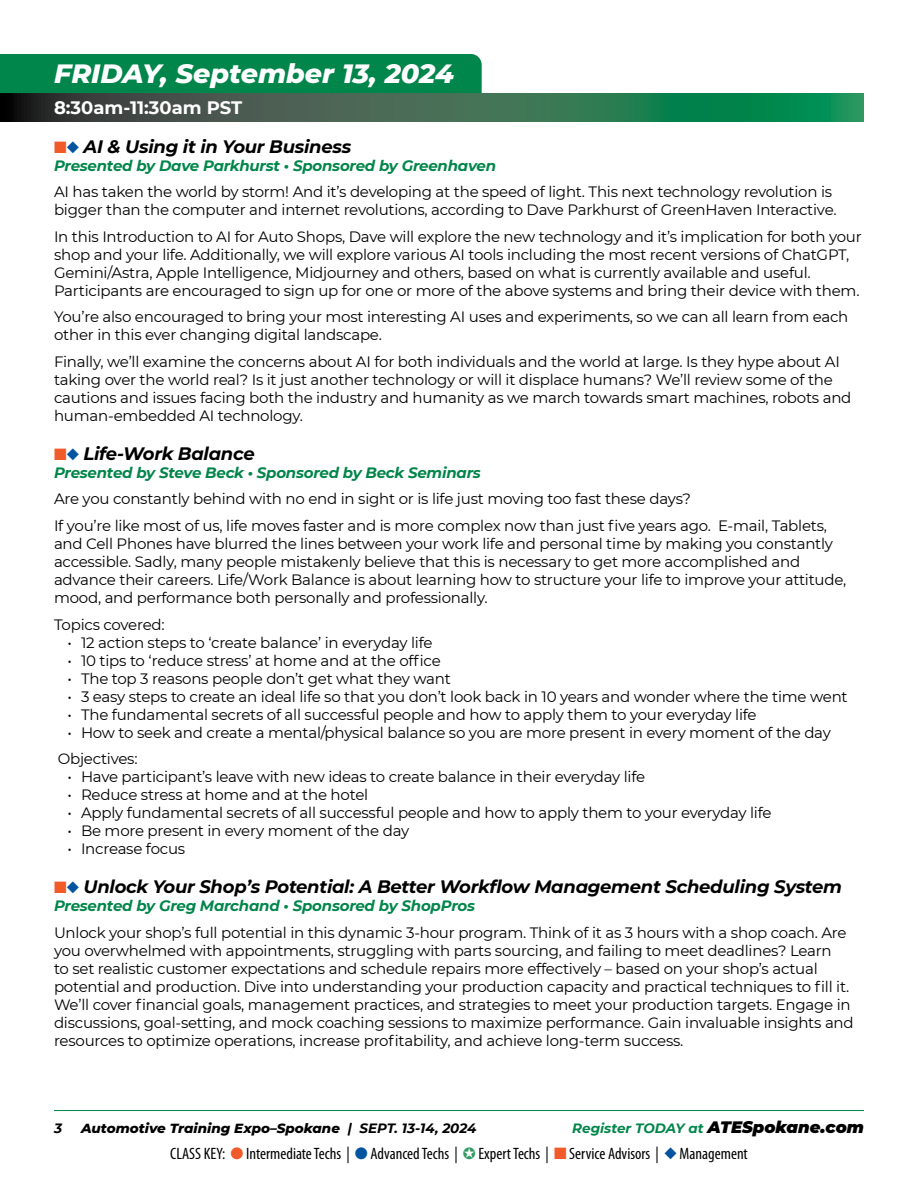
<style>
.page{position:relative;width:918px;height:1188px;background:#fff}
.page>*{position:absolute;margin:0;border:0;box-sizing:border-box;transform-origin:0 0}
.t1{font:italic 800 27px "Montserrat";color:#fff}
.t2{font:italic 700 18px "Montserrat";letter-spacing:-.015em;color:#000}
.t3{font:700 18px "Montserrat";color:#fff}
.t4{font:condensed 16.5px "Myriad Pro";color:#000}
.t5{font:15px/18px "Montserrat";letter-spacing:-.015em;color:#000}
.t6{font:italic 700 15px "Montserrat";letter-spacing:-.015em;color:#00854a}
.t7{font:italic 800 13.5px "Montserrat";color:#000}
.t8{font:italic 700 13.5px "Montserrat";color:#00854a}
.t9{font:italic 700 13.5px "Montserrat";color:#000}
.s1{color:#f15a29}
.s2{color:#0354a0}
.s3{font-weight:700}
.s4{font-weight:900;font-size:16.5px;color:#000}
</style>
<div class="page">
<hr style="left:54px;top:1110px;width:810px;height:1px;background:#00854a">
<svg style="left:0;top:93px;width:864px;height:29px"></svg>
<div style="left:0;top:54px;width:482px;height:39px;background:#00854a"></div>
<h1 class="t1" style="left:54px;top:54px;width:402px">FRIDAY, September 13, 2024</h1>
<p class="t3" style="left:54px;top:95px;width:190px">8:30am-11:30am PST</p>
<p class="t2" style="left:54px;top:133px;width:299px"><span class="s1">■</span><span class="s2">◆</span> AI &amp; Using it in Your Business</p>
<p class="t6" style="left:54px;top:154px;width:444px">Presented by Dave Parkhurst • Sponsored by Greenhaven</p>
<p class="t5" style="left:54px;top:182px;width:784px">AI has taken the world by storm! And it’s developing at the speed of light. This next technology revolution is bigger than the computer and internet revolutions, according to Dave Parkhurst of GreenHaven Interactive.</p>
<p class="t5" style="left:54px;top:227px;width:809px">In this Introduction to AI for Auto Shops, Dave will explore the new technology and it’s implication for both your shop and your life. Additionally, we will explore various AI tools including the most recent versions of ChatGPT, Gemini/Astra, Apple Intelligence, Midjourney and others, based on what is currently available and useful.<br>Participants are encouraged to sign up for one or more of the above systems and bring their device with them.</p>
<p class="t5" style="left:54px;top:308px;width:796px">You’re also encouraged to bring your most interesting AI uses and experiments, so we can all learn from each other in this ever changing digital landscape.</p>
<p class="t5" style="left:54px;top:352px;width:799px">Finally, we’ll examine the concerns about AI for both individuals and the world at large. Is they hype about AI taking over the world real? Is it just another technology or will it displace humans? We’ll review some of the cautions and issues facing both the industry and humanity as we march towards smart machines, robots and human-embedded AI technology.</p>
<p class="t2" style="left:54px;top:440px;width:202px"><span class="s1">■</span><span class="s2">◆</span> Life-Work Balance</p>
<p class="t6" style="left:54px;top:462px;width:428px">Presented by Steve Beck • Sponsored by Beck Seminars</p>
<p class="t5" style="left:54px;top:485px;width:775px;line-height:26.7px">Are you constantly behind with no end in sight or is life just moving too fast these days?<br>If you’re like most of us, life moves faster and is more complex now than just five years ago. E-mail, Tablets,</p>
<p class="t5" style="left:54px;top:534px;width:794px">and Cell Phones have blurred the lines between your work life and personal time by making you constantly accessible. Sadly, many people mistakenly believe that this is necessary to get more accomplished and advance their careers. Life/Work Balance is about learning how to structure your life to improve your attitude, mood, and performance both personally and professionally.</p>
<p class="t5" style="left:54px;top:615px;width:112px">Topics covered:</p>
<p class="t5" style="left:68px;top:633px;width:367px">• 12 action steps to ‘create balance’ in everyday life</p>
<p class="t5" style="left:68px;top:651px;width:375px">• 10 tips to ‘reduce stress’ at home and at the office</p>
<p class="t5" style="left:68px;top:669px;width:385px">• The top 3 reasons people don’t get what they want</p>
<p class="t5" style="left:68px;top:687px;width:782px">• 3 easy steps to create an ideal life so that you don’t look back in 10 years and wonder where the time went</p>
<p class="t5" style="left:68px;top:705px;width:691px">• The fundamental secrets of all successful people and how to apply them to your everyday life</p>
<p class="t5" style="left:58px;top:718px;width:775px;line-height:26.7px;text-indent:10px">• How to seek and create a mental/physical balance so you are more present in every moment of the day<br>Objectives:</p>
<p class="t5" style="left:68px;top:767px;width:579px">• Have participant’s leave with new ideas to create balance in their everyday life</p>
<p class="t5" style="left:68px;top:785px;width:302px">• Reduce stress at home and at the hotel</p>
<p class="t5" style="left:68px;top:803px;width:706px">• Apply fundamental secrets of all successful people and how to apply them to your everyday life</p>
<p class="t5" style="left:68px;top:821px;width:343px">• Be more present in every moment of the day</p>
<p class="t5" style="left:68px;top:839px;width:119px">• Increase focus</p>
<p class="t2" style="left:54px;top:874px;width:790px"><span class="s1">■</span><span class="s2">◆</span> Unlock Your Shop’s Potential: A Better Workflow Management Scheduling System</p>
<p class="t6" style="left:54px;top:895px;width:423px">Presented by Greg Marchand • Sponsored by ShopPros</p>
<p class="t5" style="left:54px;top:923px;width:801px">Unlock your shop’s full potential in this dynamic 3-hour program. Think of it as 3 hours with a shop coach. Are you overwhelmed with appointments, struggling with parts sourcing, and failing to meet deadlines? Learn<br>to set realistic customer expectations and schedule repairs more effectively – based on your shop’s actual potential and production. Dive into understanding your production capacity and practical techniques to fill it.<br>We’ll cover financial goals, management practices, and strategies to meet your production targets. Engage in discussions, goal-setting, and mock coaching sessions to maximize performance. Gain invaluable insights and resources to optimize operations, increase profitability, and achieve long-term success.</p>
<p class="t9" style="left:54px;top:1119px;width:9px">3</p>
<p class="t7" style="left:81px;top:1119px;width:397px">Automotive Training Expo–Spokane <span class="s3">| SEPT. 13-14, 2024</span></p>
<p class="t8" style="left:572px;top:1119px;width:293px">Register TODAY at <span class="s4">ATESpokane.com</span></p>
<p class="t4" style="left:170px;top:1144px;width:289px">CLASS KEY: <span class="s1">●</span> Intermediate Techs | <span class="s2">●</span> Advanced Techs |</p>
<p class="t4" style="left:478px;top:1144px;width:271px">Expert Techs | <span class="s1">■</span> Service Advisors | <span class="s2">◆</span> Management</p>
</div>
